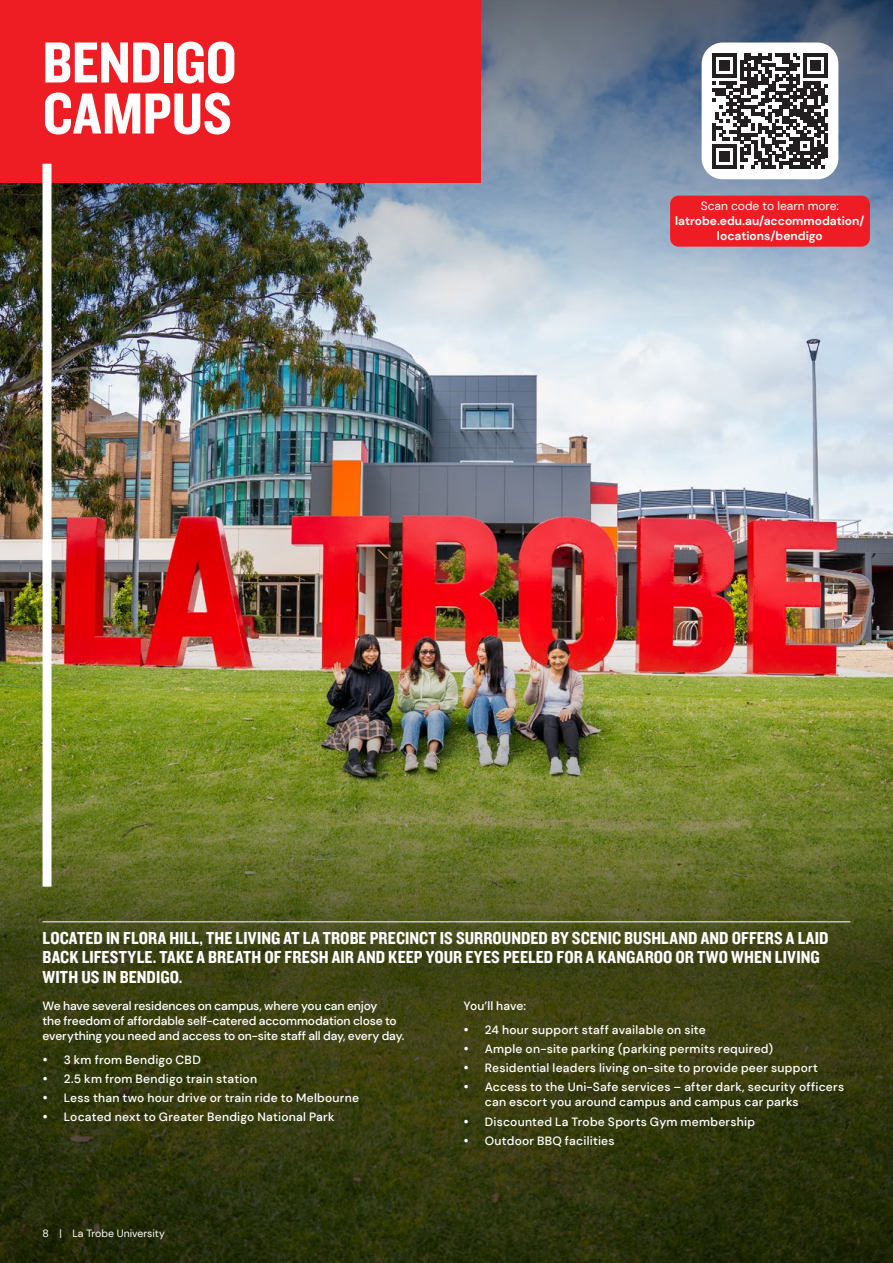
<style>
.page{position:relative;width:893px;height:1263px;background:#fff}
.page>*{position:absolute;margin:0;border:0;box-sizing:border-box;transform-origin:0 0}
.Title_Heading_1{font:60px/51px "Knockout 50 Welterweight";letter-spacing:-.005em;color:#fff}
.Accommodation_header{font:18px/19.5px "Knockout 50 Welterweight";letter-spacing:.005em;color:#fff}
.Generic___Body{font:500 12px/15px "DM Sans";letter-spacing:.015em;color:#fff}
.Generic___Body-2{font:500 12px/15px "DM Sans";letter-spacing:-.01em;color:#fff}
.t1{font:700 12px/15px "DM Sans";color:#fff;text-align:center}
.t2{font:12px "DM Sans";color:#fff}
.Header___Page_number{font:10.5px "DM Sans";color:#fff}
</style>
<div class="page">
<img style="left:0;top:327px;width:893px;height:304px">
<img style="left:0;top:0;width:893px;height:327px">
<div style="left:0;top:0;width:480px;height:183px;background:#ee1d23"></div>
<img style="left:0;top:631px;width:893px;height:632px">
<div style="left:43px;top:164px;width:9px;height:723px;background:#fff"></div>
<hr style="left:43px;top:921px;width:807px;height:1px;background:#fff">
<div style="left:702px;top:43px;width:136px;height:136px;background:#fff;border-radius:21px"></div>
<svg style="left:712px;top:53px;width:116px;height:116px"></svg>
<hr style="left:824px;top:134px;width:4px;height:10px;background:#231f20">
<hr style="left:824px;top:148px;width:4px;height:10px;background:#231f20">
<div style="left:670px;top:196px;width:200px;height:51px;background:#ee1d23;border-radius:9px"></div>
<svg style="left:44px;top:1057px;width:3px;height:4px"></svg>
<svg style="left:44px;top:1115px;width:3px;height:4px"></svg>
<svg style="left:464px;top:1027px;width:4px;height:4px"></svg>
<svg style="left:464px;top:1047px;width:4px;height:3px"></svg>
<svg style="left:464px;top:1066px;width:4px;height:3px"></svg>
<svg style="left:464px;top:1085px;width:4px;height:4px"></svg>
<svg style="left:464px;top:1119px;width:4px;height:4px"></svg>
<svg style="left:464px;top:1139px;width:4px;height:3px"></svg>
<p class="Title_Heading_1" style="left:43px;top:35px;width:196px">BENDIGO<br>CAMPUS</p>
<p class="t2" style="left:701px;top:199px;width:140px">Scan code to learn more:</p>
<p class="t1" style="left:675px;top:214px;width:191px">latrobe.edu.au/accommodation/ locations/bendigo</p>
<p class="Accommodation_header" style="left:43px;top:927px;width:787px">LOCATED IN FLORA HILL, THE LIVING AT LA TROBE PRECINCT IS SURROUNDED BY SCENIC BUSHLAND AND OFFERS A LAID<br>BACK LIFESTYLE. TAKE A BREATH OF FRESH AIR AND KEEP YOUR EYES PEELED FOR A KANGAROO OR TWO WHEN LIVING<br>WITH US IN BENDIGO.</p>
<p class="Generic___Body-2" style="left:43px;top:998px;width:363px">We have several residences on campus, where you can enjoy<br>the freedom of affordable self-catered accommodation close to everything you need and access to on-site staff all day, every day.</p>
<p class="Generic___Body" style="left:64px;top:1052px;width:139px">3 km from Bendigo CBD</p>
<p class="Generic___Body" style="left:64px;top:1071px;width:195px">2.5 km from Bendigo train station</p>
<p class="Generic___Body" style="left:64px;top:1090px;width:297px">Less than two hour drive or train ride to Melbourne</p>
<p class="Generic___Body" style="left:64px;top:1109px;width:272px">Located next to Greater Bendigo National Park</p>
<p class="Generic___Body" style="left:463px;top:998px;width:64px">You’ll have:</p>
<p class="Generic___Body" style="left:485px;top:1022px;width:223px">24 hour support staff available on site</p>
<p class="Generic___Body" style="left:485px;top:1041px;width:290px">Ample on-site parking (parking permits required)</p>
<p class="Generic___Body" style="left:485px;top:1060px;width:335px">Residential leaders living on-site to provide peer support</p>
<p class="Generic___Body" style="left:485px;top:1079px;width:361px">Access to the Uni-Safe services – after dark, security officers can escort you around campus and campus car parks</p>
<p class="Generic___Body" style="left:485px;top:1114px;width:272px">Discounted La Trobe Sports Gym membership</p>
<p class="Generic___Body" style="left:485px;top:1133px;width:131px">Outdoor BBQ facilities</p>
<p class="Header___Page_number" style="left:43px;top:1227px;width:124px">8 | La Trobe University</p>
</div>
